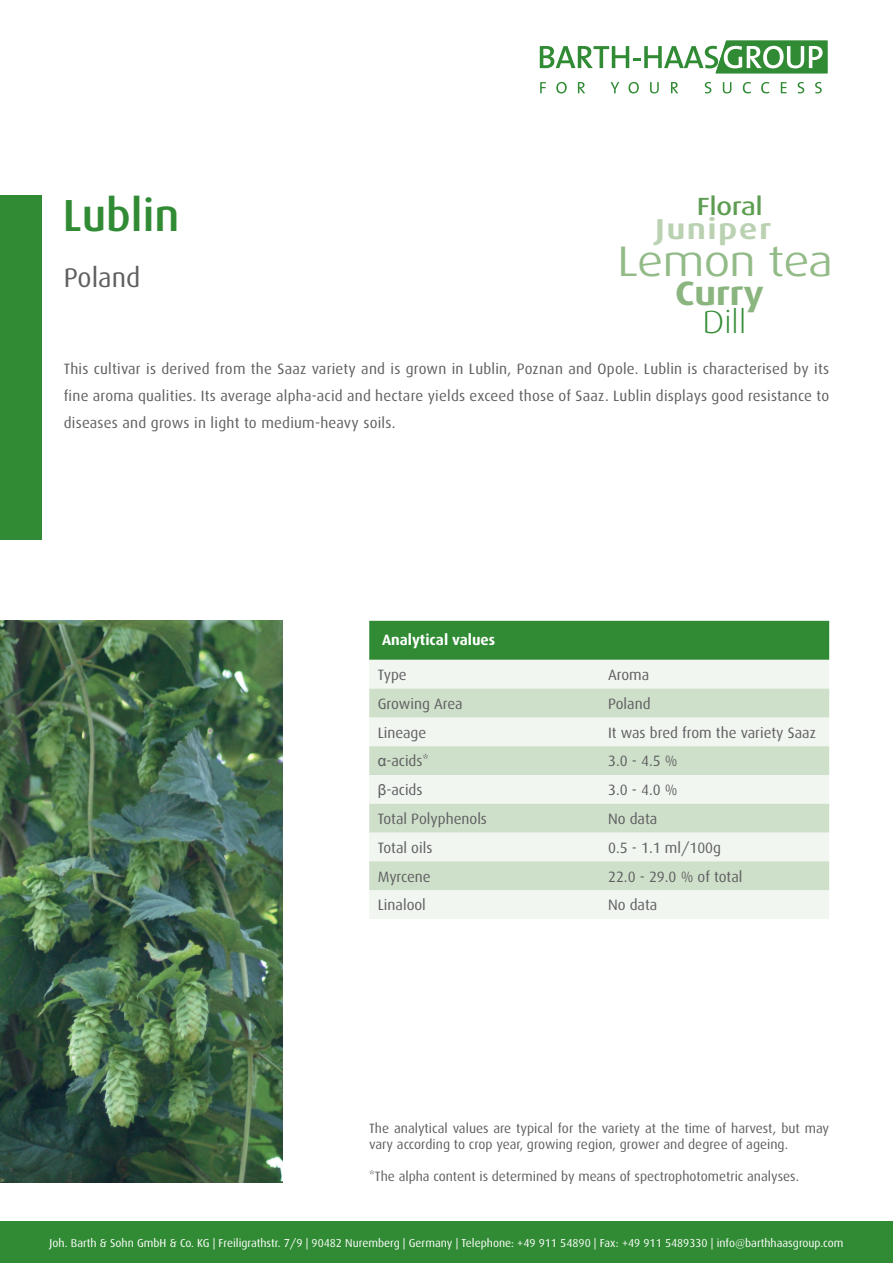
<style>
.page{position:relative;width:893px;height:1263px;background:#fff}
.page>*{position:absolute;margin:0;border:0;box-sizing:border-box;transform-origin:0 0}
.t1{font:500 45px "Dax";color:#318b34}
.t2{font:42.75px "Dax Wide";letter-spacing:-.005em;color:#93bb88}
.t3{font:700 33.75px "Dax Wide";color:#8ab57f}
.t4{font:300 31.95px "Dax Wide";color:#318b34}
.t5{font:700 28.8px "Dax Wide";letter-spacing:.07em;color:#bad2b2}
.t6{font:27px "Dax";color:#5f5f62}
.t7{font:500 24.9px "Dax Wide";color:#5d9d51}
.t8{font:15px/27px "Dax";color:#5f5f62;text-align:justify}
.t9{font:700 15px "Dax";color:#fff}
.t10{font:13.5px/16.2px "Dax";color:#5f5f62}
.t11{font:11.55px "Dax";color:#fff}
.s1{font-family:"Arial"}
</style>
<div class="page">
<div style="left:369px;top:621px;width:460px;height:39px;background:#318b34"></div>
<div style="left:369px;top:660px;width:460px;height:259px;background:#f1f6f0"></div>
<svg style="left:369px;top:689px;width:460px;height:201px;fill:#cfe0ca"></svg>
<img style="left:0;top:621px;width:283px;height:561px">
<div style="left:0;top:195px;width:41px;height:344px;background:#318b34"></div>
<div style="left:0;top:1221px;width:893px;height:42px;background:#318b34"></div>
<svg style="left:540px;top:82px;width:6px;height:11px"></svg>
<svg style="left:556px;top:82px;width:11px;height:11px"></svg>
<svg style="left:578px;top:82px;width:7px;height:11px"></svg>
<svg style="left:611px;top:82px;width:8px;height:11px"></svg>
<svg style="left:628px;top:82px;width:11px;height:11px"></svg>
<svg style="left:650px;top:82px;width:9px;height:11px"></svg>
<svg style="left:671px;top:82px;width:7px;height:11px"></svg>
<svg style="left:705px;top:82px;width:6px;height:11px"></svg>
<svg style="left:723px;top:82px;width:8px;height:11px"></svg>
<svg style="left:743px;top:82px;width:8px;height:11px"></svg>
<svg style="left:761px;top:82px;width:8px;height:11px"></svg>
<svg style="left:781px;top:82px;width:5px;height:11px"></svg>
<svg style="left:798px;top:82px;width:6px;height:11px"></svg>
<svg style="left:815px;top:82px;width:7px;height:11px"></svg>
<svg style="left:540px;top:40px;width:287px;height:33px"></svg>
<h1 class="t1" style="left:63px;top:190px;width:118px">Lublin</h1>
<h3 class="t6" style="left:64px;top:263px;width:78px">Poland</h3>
<h3 class="t7" style="left:697px;top:192px;width:67px">Floral</h3>
<h2 class="t2" style="left:618px;top:237px;width:216px">Lemon tea</h2>
<h3 class="t3" style="left:675px;top:274px;width:90px">Curry</h3>
<h3 class="t5" style="left:656px;top:213px;width:117px">Juniper</h3>
<h3 class="t4" style="left:703px;top:304px;width:45px">Dill</h3>
<p class="t8" style="left:64px;top:356px;width:767px">This cultivar is derived from the Saaz variety and is grown in Lublin, Poznan and Opole. Lublin is characterised by its fine aroma qualities. Its average alpha-acid and hectare yields exceed those of Saaz. Lublin displays good resistance to diseases and grows in light to medium-heavy soils.</p>
<p class="t9" style="left:382px;top:632px;width:115px">Analytical values</p>
<p class="t8" style="left:378px;top:661px;width:30px">Type</p>
<p class="t8" style="left:608px;top:661px;width:43px">Aroma</p>
<p class="t8" style="left:378px;top:690px;width:86px">Growing Area</p>
<p class="t8" style="left:608px;top:690px;width:44px">Poland</p>
<p class="t8" style="left:378px;top:719px;width:50px">Lineage</p>
<p class="t8" style="left:608px;top:719px;width:209px">It was bred from the variety Saaz</p>
<p class="t8" style="left:378px;top:748px;width:53px"><span class="s1">α</span>-acids*</p>
<p class="t8" style="left:608px;top:748px;width:71px">3.0 - 4.5 %</p>
<p class="t8" style="left:378px;top:777px;width:46px"><span class="s1">β</span>-acids</p>
<p class="t8" style="left:608px;top:777px;width:71px">3.0 - 4.0 %</p>
<p class="t8" style="left:378px;top:805px;width:111px">Total Polyphenols</p>
<p class="t8" style="left:608px;top:805px;width:51px">No data</p>
<p class="t8" style="left:378px;top:834px;width:56px">Total oils</p>
<p class="t8" style="left:608px;top:834px;width:115px">0.5 - 1.1 ml/100g</p>
<p class="t8" style="left:378px;top:863px;width:55px">Myrcene</p>
<p class="t8" style="left:608px;top:863px;width:136px">22.0 - 29.0 % of total</p>
<p class="t8" style="left:378px;top:892px;width:50px">Linalool</p>
<p class="t8" style="left:608px;top:892px;width:51px">No data</p>
<p class="t10" style="left:369px;top:1120px;width:461px">The analytical values are typical for the variety at the time of harvest, but may vary according to crop year, growing region, grower and degree of ageing.</p>
<p class="t10" style="left:369px;top:1169px;width:431px">*The alpha content is determined by means of spectrophotometric analyses.</p>
<p class="t11" style="left:50px;top:1237px;width:795px">Joh. Barth &amp; Sohn GmbH &amp; Co. KG | Freiligrathstr. 7/9 | 90482 Nuremberg | Germany | Telephone: +49 911 54890 | Fax: +49 911 5489330 | info@barthhaasgroup.com</p>
</div>
